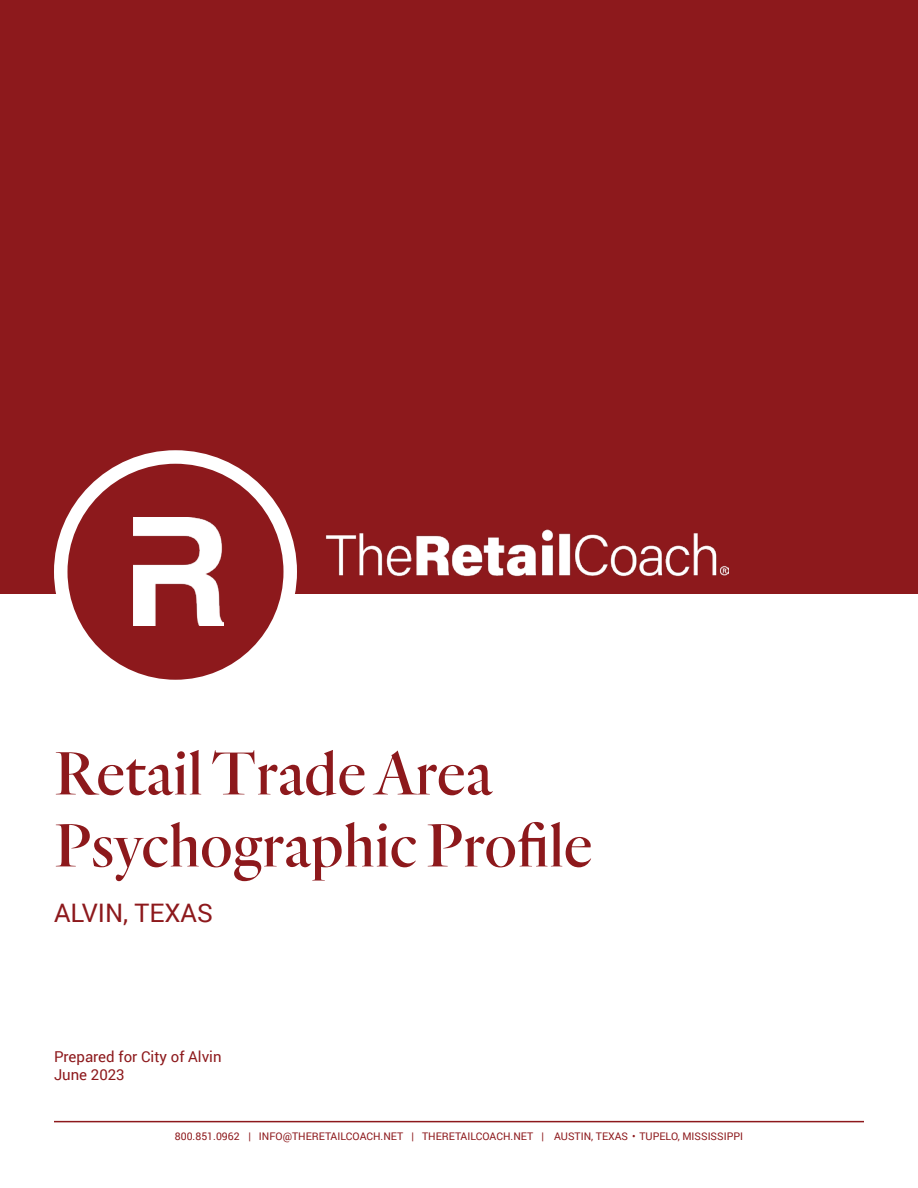
<style>
.page{position:relative;width:918px;height:1188px;background:#fff}
.page>*{position:absolute;margin:0;border:0;box-sizing:border-box;transform-origin:0 0}
.t1{font:63px "TRC Quarto Regular";color:#8d191c}
.t2{font:25.5px "Roboto";color:#8d191c}
.t3{font:15px "Roboto";color:#8d191c}
.t4{font:10.5px "Roboto";color:#8d191c}
</style>
<div class="page">
<hr style="left:54px;top:1121px;width:810px;height:1px;background:#8d191c">
<div style="left:0;top:0;width:918px;height:594px;background:#8d191c"></div>
<div style="left:54px;top:450px;width:243px;height:243px;background:#fff;border-radius:50%"></div>
<img style="left:325px;top:529px;width:404px;height:48px">
<div style="left:68px;top:464px;width:216px;height:216px;background:#8d191c;border-radius:50%"></div>
<img style="left:134px;top:518px;width:89px;height:108px">
<p class="t1" style="left:54px;top:734px;width:440px">Retail Trade Area</p>
<p class="t1" style="left:54px;top:806px;width:540px">Psychographic Profile</p>
<p class="t2" style="left:54px;top:895px;width:160px">ALVIN, TEXAS</p>
<p class="t3" style="left:54px;top:1046px;width:169px">Prepared for City of Alvin</p>
<p class="t3" style="left:54px;top:1064px;width:72px">June 2023</p>
<p class="t4" style="left:175px;top:1128px;width:570px">800.851.0962 | INFO@THERETAILCOACH.NET | THERETAILCOACH.NET | AUSTIN, TEXAS • TUPELO, MISSISSIPPI</p>
</div>
